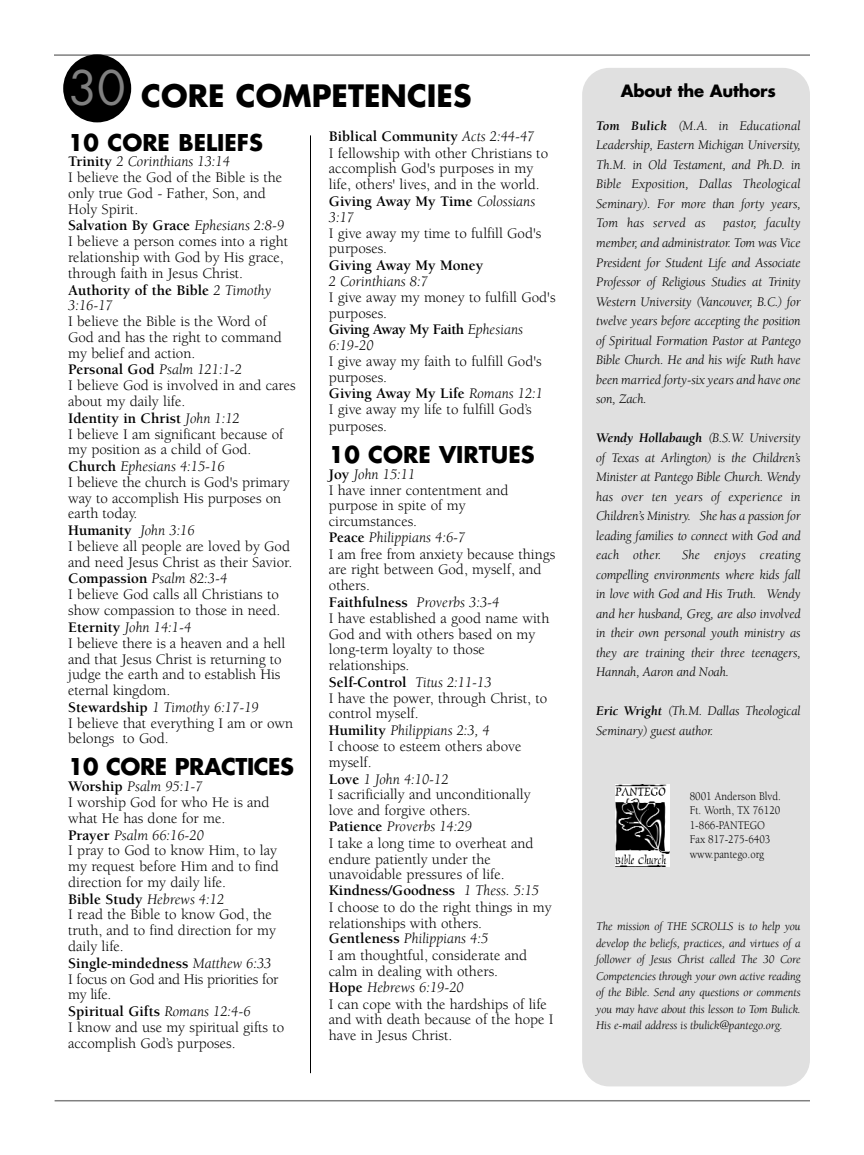
<style>
.page{position:relative;width:864px;height:1155px;background:#fff}
.page>*{position:absolute;margin:0;border:0;box-sizing:border-box;transform-origin:0 0}
.t1{font:700 30px "Futura";color:#000}
.t2{font:700 22.5px "Futura";color:#000}
.t3{font:700 22.5px "Futura";letter-spacing:-.02em;color:#000}
.t4{font:700 16.5px "Futura";letter-spacing:-.015em;color:#000}
.t5{font:15px/16px "Berkeley";color:#000}
.t6{font:700 15px "Berkeley";color:#000}
.t7{font:italic 15px "Berkeley";color:#000}
.t8{font:italic 13.5px/19.5px "Berkeley";letter-spacing:-.01em;color:#000;text-align:justify}
.t9{font:italic 12px/16.5px "Berkeley";letter-spacing:-.01em;color:#000;text-align:justify}
.t10{font:12px/14.4px "Berkeley";color:#000;scale:.89 1}
.s1{font-weight:400;font-size:46.35px;color:#808080}
.s2{font-weight:700}
.s3{font-style:italic}
</style>
<div class="page">
<hr style="left:310px;top:135px;width:1px;height:937px;background:#000">
<div style="left:582px;top:68px;width:228px;height:1018px;background:#e0e0e0;border-radius:27px"></div>
<img style="left:616px;top:784px;width:54px;height:82px">
<hr style="left:55px;top:1099px;width:755px;height:2px;background:#808080">
<hr style="left:54px;top:54px;width:756px;height:2px;background:#808080">
<div style="left:63px;top:54px;width:68px;height:68px;background:#000;border-radius:50%"></div>
<h1 class="t1" style="left:69px;top:82px;width:404px"><span class="s1">30</span> CORE COMPETENCIES</h1>
<h2 class="t2" style="left:68px;top:132px;width:196px">10 CORE BELIEFS</h2>
<p class="t5" style="left:68px;top:155px;width:222px"><span class="s2">Trinity</span> <span class="s3">2 Corinthians 13:14<br></span>I believe the God of the Bible is the only true God - Father, Son, and<br>Holy Spirit.<br><span class="s2">Salvation By Grace</span> <span class="s3">Ephesians 2:8-9<br></span>I believe a person comes into a right relationship with God by His grace, through faith in Jesus Christ.<br><span class="s2">Authority of the Bible</span> <span class="s3">2 Timothy<br>3:16-17</span></p>
<p class="t5" style="left:68px;top:314px;width:229px">I believe the Bible is the Word of<br>God and has the right to command my belief and action.<br><span class="s2">Personal God</span> <span class="s3">Psalm 121:1-2<br></span>I believe God is involved in and cares about my daily life.<br><span class="s2">Identity in Christ</span> <span class="s3">John 1:12<br></span>I believe I am significant because of my position as a child of God.<br><span class="s2">Church</span> <span class="s3">Ephesians 4:15-16<br></span>I believe the church is God's primary way to accomplish His purposes on earth today.<br><span class="s2">Humanity</span> <span class="s3">John 3:16<br></span>I believe all people are loved by God and need Jesus Christ as their Savior.<br><span class="s2">Compassion</span> <span class="s3">Psalm 82:3-4<br></span>I believe God calls all Christians to show compassion to those in need.<br><span class="s2">Eternity</span> <span class="s3">John 14:1-4<br></span>I believe there is a heaven and a hell and that Jesus Christ is returning to judge the earth and to establish His eternal kingdom.<br><span class="s2">Stewardship</span> <span class="s3">1 Timothy 6:17-19<br></span>I believe that everything I am or own belongs to God.</p>
<h2 class="t3" style="left:68px;top:756px;width:227px">10 CORE PRACTICES</h2>
<p class="t5" style="left:68px;top:779px;width:218px"><span class="s2">Worship</span> <span class="s3">Psalm 95:1-7<br></span>I worship God for who He is and what He has done for me.<br><span class="s2">Prayer</span> <span class="s3">Psalm 66:16-20<br></span>I pray to God to know Him, to lay my request before Him and to find direction for my daily life.<br><span class="s2">Bible Study</span> <span class="s3">Hebrews 4:12<br></span>I read the Bible to know God, the truth, and to find direction for my daily life.<br><span class="s2">Single-mindedness</span> <span class="s3">Matthew 6:33<br></span>I focus on God and His priorities for my life.<br><span class="s2">Spiritual Gifts</span> <span class="s3">Romans 12:4-6<br></span>I know and use my spiritual gifts to accomplish God’s purposes.</p>
<p class="t5" style="left:329px;top:129px;width:221px"><span class="s2">Biblical Community</span> <span class="s3">Acts 2:44-47<br></span>I fellowship with other Christians to accomplish God's purposes in my life, others' lives, and in the world.<br><span class="s2">Giving Away My Time</span> <span class="s3">Colossians<br>3:17</span></p>
<p class="t5" style="left:329px;top:226px;width:214px">I give away my time to fulfill God's purposes.</p>
<p class="t6" style="left:329px;top:259px;width:156px">Giving Away My Money</p>
<p class="t7" style="left:329px;top:275px;width:101px">2 Corinthians 8:7</p>
<p class="t5" style="left:329px;top:290px;width:228px">I give away my money to fulfill God's purposes.<br><span class="s2">Giving Away My Faith</span> <span class="s3">Ephesians<br>6:19-20</span></p>
<p class="t5" style="left:329px;top:354px;width:216px">I give away my faith to fulfill God's purposes.<br><span class="s2">Giving Away My Life</span> <span class="s3">Romans 12:1<br></span>I give away my life to fulfill God’s purposes.</p>
<h2 class="t2" style="left:329px;top:444px;width:207px">10 CORE VIRTUES</h2>
<p class="t5" style="left:329px;top:467px;width:228px"><span class="s2">Joy</span> <span class="s3">John 15:11<br></span>I have inner contentment and purpose in spite of my circumstances.<br><span class="s2">Peace</span> <span class="s3">Philippians 4:6-7<br></span>I am free from anxiety because things are right between God, myself, and others.<br><span class="s2">Faithfulness</span> <span class="s3">Proverbs 3:3-4<br></span>I have established a good name with<br>God and with others based on my long-term loyalty to those relationships.<br><span class="s2">Self-Control</span> <span class="s3">Titus 2:11-13<br></span>I have the power, through Christ, to control myself.<br><span class="s2">Humility</span> <span class="s3">Philippians 2:3, 4<br></span>I choose to esteem others above myself.<br><span class="s2">Love</span> <span class="s3">1 John 4:10-12<br></span>I sacrificially and unconditionally love and forgive others.<br><span class="s2">Patience</span> <span class="s3">Proverbs 14:29<br></span>I take a long time to overheat and endure patiently under the unavoidable pressures of life.<br><span class="s2">Kindness/Goodness</span> <span class="s3">1 Thess. 5:15<br></span>I choose to do the right things in my relationships with others.<br><span class="s2">Gentleness</span> <span class="s3">Philippians 4:5<br></span>I am thoughtful, considerate and calm in dealing with others.<br><span class="s2">Hope</span> <span class="s3">Hebrews 6:19-20<br></span>I can cope with the hardships of life and with death because of the hope I have in Jesus Christ.</p>
<p class="t4" style="left:621px;top:83px;width:157px">About the Authors</p>
<p class="t8" style="left:596px;top:117px;width:206px"><span class="s2">Tom Bulick</span> (M.A. in Educational Leadership, Eastern Michigan University, Th.M. in Old Testament, and Ph.D. in Bible Exposition, Dallas Theological Seminary). For more than forty years, Tom has served as</p>
<p class="t8" style="left:596px;top:215px;width:206px;text-indent:127px">pastor, faculty member, and administrator. Tom was Vice President for Student Life and Associate Professor of Religious Studies at Trinity Western University (Vancouver, B.C.) for twelve years before accepting the position of Spiritual Formation Pastor at Pantego Bible Church. He and his wife Ruth have been married forty-six years and have one son, Zach.</p>
<p class="t8" style="left:596px;top:429px;width:206px"><span class="s2">Wendy Hollabaugh</span> (B.S.W. University of Texas at Arlington) is the Children’s Minister at Pantego Bible Church. Wendy has over ten years of experience in Children’s Ministry. She has a passion for leading families to connect with God and each other.</p>
<p class="t8" style="left:596px;top:546px;width:206px;text-indent:86px">She enjoys creating compelling environments where kids fall in love with God and His Truth. Wendy and her husband, Greg, are also involved in their own personal youth ministry as they are training their three teenagers, Hannah, Aaron and Noah.</p>
<p class="t8" style="left:596px;top:702px;width:206px"><span class="s2">Eric Wright</span> (Th.M. Dallas Theological<br>Seminary) guest author.</p>
<p class="t10" style="left:690px;top:790px;width:104px">8001 Anderson Blvd.<br>Ft. Worth, TX 76120<br>1-866-PANTEGO<br>Fax 817-275-6403 www.pantego.org</p>
<p class="t9" style="left:596px;top:919px;width:206px">The mission of THE SCROLLS is to help you develop the beliefs, practices, and virtues of a follower of Jesus Christ called The 30 Core Competencies through your own active reading of the Bible. Send any questions or comments you may have about this lesson to Tom Bulick.<br>His e-mail address is tbulick@pantego.org.</p>
</div>
